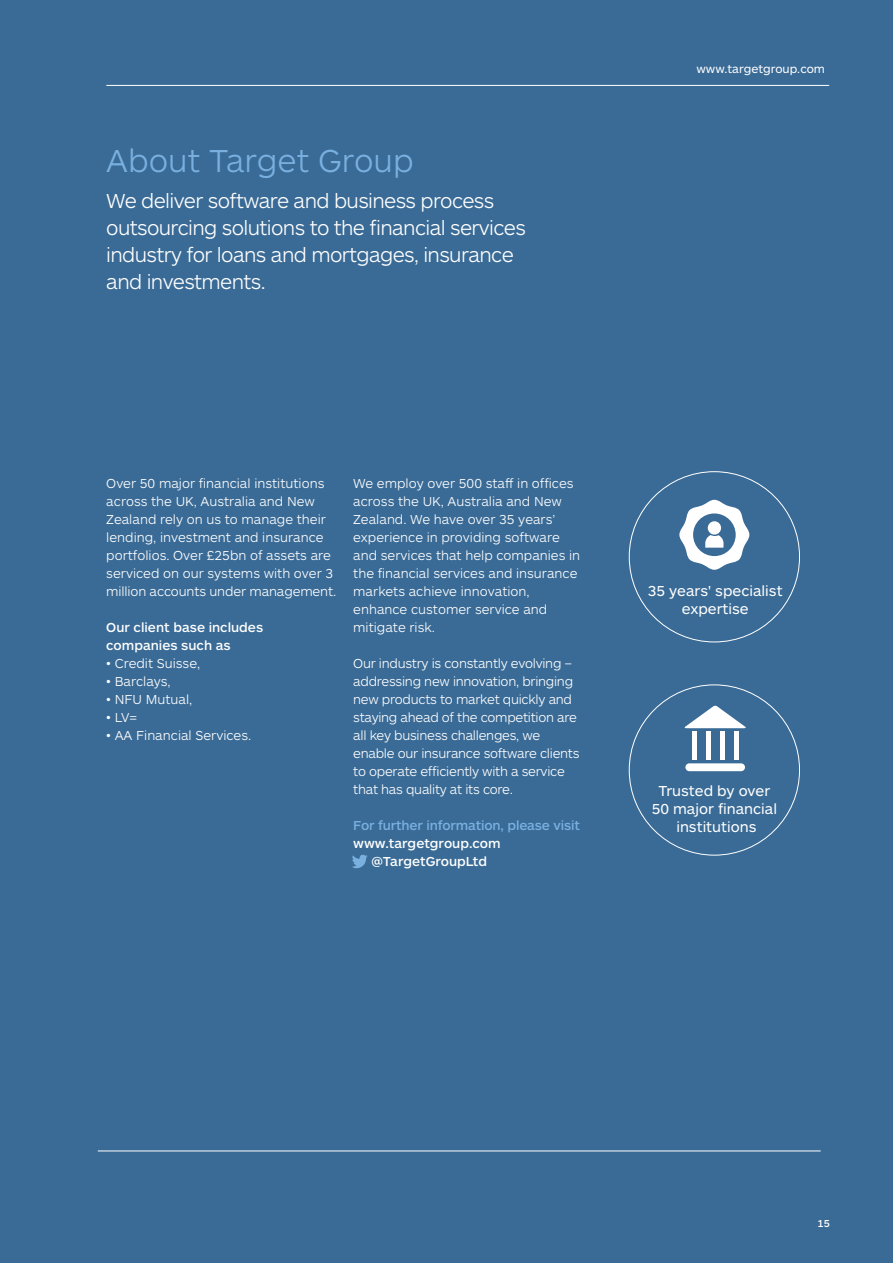
<style>
.page{position:relative;width:893px;height:1263px;background:#3a6b96}
.page>*{position:absolute;margin:0;border:0;box-sizing:border-box;transform-origin:0 0}
.t1{font:300 33px "ARS Maquette Pro";color:#7ab0e0}
.t2{font:300 21px/27px "ARS Maquette Pro";letter-spacing:-.03em;color:#fff}
.t3{font:15px/18px "ARS Maquette Pro";color:#fff;text-align:center}
.t4{font:300 13.5px/18px "ARS Maquette Pro";color:#fff}
.t5{font:300 13.5px/18px "ARS Maquette Pro";letter-spacing:-.02em;color:#fff}
.t6{font:500 13.5px/18px "ARS Maquette Pro";color:#fff}
.t7{font:500 13.5px "ARS Maquette Pro";letter-spacing:-.01em;color:#7ab0e0}
.t8{font:12px "ARS Maquette Pro";color:#fff}
.t9{font:500 10.5px "ARS Maquette Pro";color:#fff}
</style>
<div class="page">
<svg style="left:352px;top:854px;width:16px;height:14px"></svg>
<div style="left:685px;top:763px;width:60px;height:8px;background:#fff;border-radius:4px"></div>
<svg style="left:684px;top:706px;width:62px;height:22px"></svg>
<hr style="left:692px;top:731px;width:4px;height:29px;background:#fff">
<hr style="left:706px;top:731px;width:4px;height:29px;background:#fff">
<div style="left:720px;top:731px;width:5px;height:29px;background:#fff"></div>
<div style="left:734px;top:731px;width:5px;height:29px;background:#fff"></div>
<svg style="left:679px;top:500px;width:70px;height:70px"></svg>
<hr style="left:98px;top:1150px;width:723px;height:1px;background:#fff">
<hr style="left:106px;top:85px;width:723px;height:1px;background:#fff">
<h1 class="t1" style="left:106px;top:139px;width:309px">About Target Group</h1>
<h2 class="t2" style="left:106px;top:186px;width:421px">We deliver software and business process outsourcing solutions to the financial services industry for loans and mortgages, insurance and investments.</h2>
<p class="t8" style="left:696px;top:61px;width:130px">www.targetgroup.com</p>
<p class="t4" style="left:106px;top:473px;width:231px">Over 50 major financial institutions across the UK, Australia and New Zealand rely on us to manage their lending, investment and insurance portfolios. Over £25bn of assets are serviced on our systems with over 3 million accounts under management.</p>
<p class="t6" style="left:106px;top:617px;width:158px">Our client base includes companies such as</p>
<p class="t4" style="left:106px;top:653px;width:96px">• Credit Suisse,</p>
<p class="t4" style="left:106px;top:671px;width:66px">• Barclays,</p>
<p class="t4" style="left:106px;top:689px;width:88px">• NFU Mutual,</p>
<p class="t4" style="left:106px;top:707px;width:33px">• LV=</p>
<p class="t4" style="left:106px;top:725px;width:147px">• AA Financial Services.</p>
<p class="t4" style="left:353px;top:473px;width:228px">We employ over 500 staff in offices across the UK, Australia and New<br>Zealand. We have over 35 years’ experience in providing software and services that help companies in the financial services and insurance markets achieve innovation, enhance customer service and mitigate risk.</p>
<p class="t5" style="left:353px;top:653px;width:228px">Our industry is constantly evolving – addressing new innovation, bringing new products to market quickly and staying ahead of the competition are all key business challenges, we enable our insurance software clients to operate efficiently with a service that has quality at its core.</p>
<p class="t7" style="left:353px;top:816px;width:228px">For further information, please visit</p>
<p class="t6" style="left:353px;top:833px;width:149px;text-align:center">www.targetgroup.com @TargetGroupLtd</p>
<p class="t3" style="left:648px;top:581px;width:136px">35 years' specialist expertise</p>
<p class="t3" style="left:652px;top:780px;width:127px">Trusted by over<br>50 major financial institutions</p>
<p class="t9" style="left:817px;top:1216px;width:14px">15</p>
</div>
